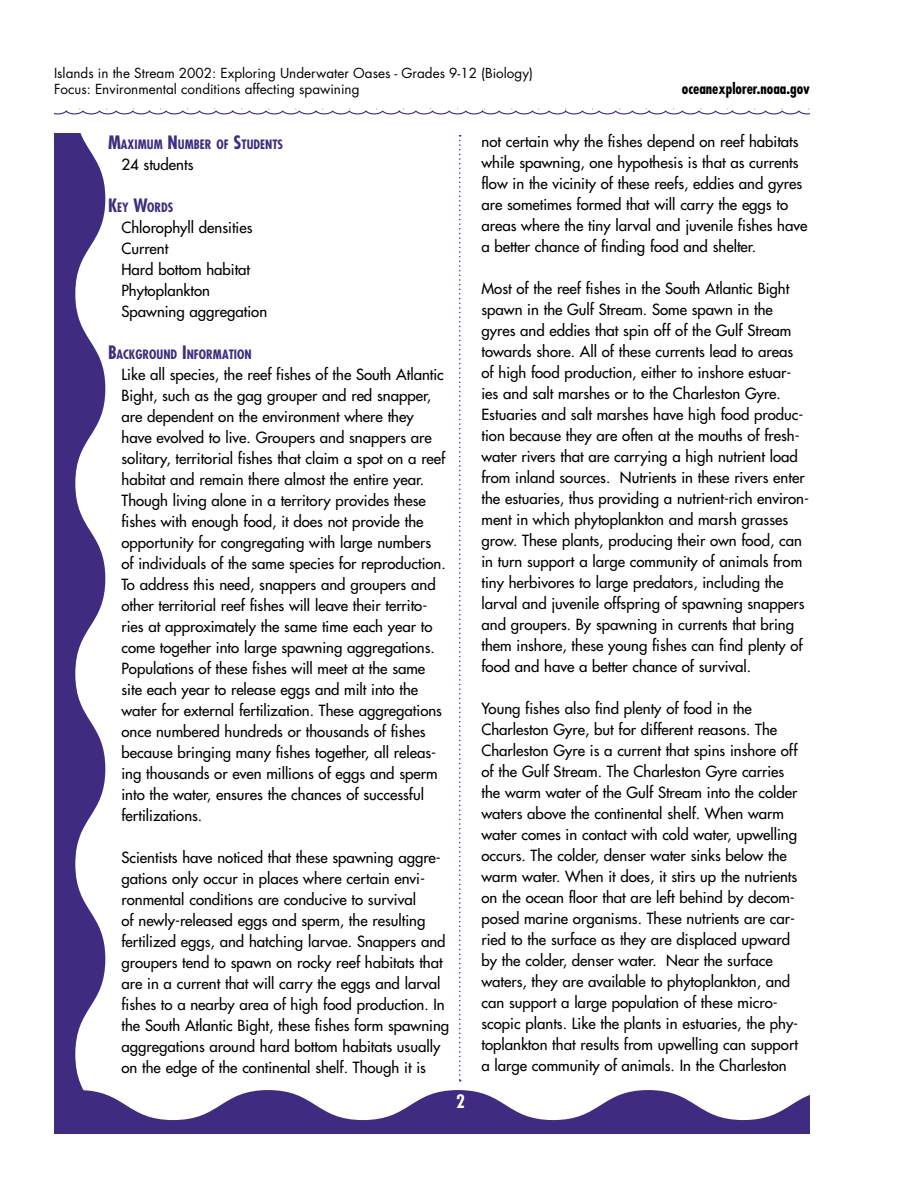
<style>
.page{position:relative;width:918px;height:1188px;background:#fff}
.page>*{position:absolute;margin:0;border:0;box-sizing:border-box;transform-origin:0 0}
.t1{font:700 condensed 18px "Futura";color:#fff}
.body_text_lists{font:15px/21px "Futura";color:#000}
.t2{font:700 condensed 15px "Futura";color:#000}
.t3{font:13.5px "Futura";color:#000}
.Sub_head{font:700 condensed 12.6px "Futura";color:#3f2d81}
.s1{font-size:18px}
</style>
<div class="page">
<svg style="left:54px;top:134px;width:51px;height:956px;fill:#3f2c81"></svg>
<svg style="left:54px;top:1090px;width:756px;height:44px"></svg>
<svg style="left:54px;top:108px;width:756px;height:7px"></svg>
<svg style="left:459px;top:135px;width:2px;height:947px"></svg>
<p class="t3" style="left:54px;top:64px;width:480px">Islands in the Stream 2002: Exploring Underwater Oases - Grades 9-12 (Biology)</p>
<p class="t3" style="left:54px;top:80px;width:307px">Focus: Environmental conditions affecting spawining</p>
<p class="t2" style="left:682px;top:79px;width:130px">oceanexplorer.noaa.gov</p>
<p class="Sub_head" style="left:108px;top:137px;width:177px"><span class="s1">M</span>AXIMUM <span class="s1">N</span>UMBER OF <span class="s1">S</span>TUDENTS</p>
<p class="body_text_lists" style="left:122px;top:154px;width:74px">24 students</p>
<p class="Sub_head" style="left:108px;top:200px;width:67px"><span class="s1">K</span>EY <span class="s1">W</span>ORDS</p>
<p class="body_text_lists" style="left:122px;top:217px;width:132px">Chlorophyll densities</p>
<p class="body_text_lists" style="left:122px;top:238px;width:48px">Current</p>
<p class="body_text_lists" style="left:122px;top:259px;width:130px">Hard bottom habitat</p>
<p class="body_text_lists" style="left:122px;top:280px;width:90px">Phytoplankton</p>
<p class="body_text_lists" style="left:122px;top:301px;width:147px">Spawning aggregation</p>
<p class="Sub_head" style="left:108px;top:347px;width:145px"><span class="s1">B</span>ACKGROUND <span class="s1">I</span>NFORMATION</p>
<p class="body_text_lists" style="left:122px;top:364px;width:326px">Like all species, the reef fishes of the South Atlantic Bight, such as the gag grouper and red snapper, are dependent on the environment where they have evolved to live. Groupers and snappers are solitary, territorial fishes that claim a spot on a reef habitat and remain there almost the entire year.<br>Though living alone in a territory provides these fishes with enough food, it does not provide the opportunity for congregating with large numbers of individuals of the same species for reproduction.<br>To address this need, snappers and groupers and other territorial reef fishes will leave their territo&shy;ries at approximately the same time each year to come together into large spawning aggregations.<br>Populations of these fishes will meet at the same site each year to release eggs and milt into the water for external fertilization. These aggregations once numbered hundreds or thousands of fishes because bringing many fishes together, all releas&shy;ing thousands or even millions of eggs and sperm into the water, ensures the chances of successful fertilizations.</p>
<p class="body_text_lists" style="left:122px;top:847px;width:329px">Scientists have noticed that these spawning aggre&shy;gations only occur in places where certain envi&shy;ronmental conditions are conducive to survival<br>of newly-released eggs and sperm, the resulting fertilized eggs, and hatching larvae. Snappers and groupers tend to spawn on rocky reef habitats that are in a current that will carry the eggs and larval fishes to a nearby area of high food production. In the South Atlantic Bight, these fishes form spawning aggregations around hard bottom habitats usually on the edge of the continental shelf. Though it is</p>
<p class="body_text_lists" style="left:482px;top:131px;width:327px">not certain why the fishes depend on reef habitats while spawning, one hypothesis is that as currents flow in the vicinity of these reefs, eddies and gyres are sometimes formed that will carry the eggs to areas where the tiny larval and juvenile fishes have a better chance of finding food and shelter.</p>
<p class="body_text_lists" style="left:482px;top:278px;width:329px">Most of the reef fishes in the South Atlantic Bight spawn in the Gulf Stream. Some spawn in the gyres and eddies that spin off of the Gulf Stream towards shore. All of these currents lead to areas<br>of high food production, either to inshore estuar&shy;ies and salt marshes or to the Charleston Gyre.<br>Estuaries and salt marshes have high food produc&shy;tion because they are often at the mouths of fresh&shy;water rivers that are carrying a high nutrient load from inland sources. Nutrients in these rivers enter the estuaries, thus providing a nutrient-rich environ&shy;ment in which phytoplankton and marsh grasses grow. These plants, producing their own food, can in turn support a large community of animals from tiny herbivores to large predators, including the larval and juvenile offspring of spawning snappers and groupers. By spawning in currents that bring them inshore, these young fishes can find plenty of food and have a better chance of survival.</p>
<p class="body_text_lists" style="left:482px;top:698px;width:318px">Young fishes also find plenty of food in the Charleston Gyre, but for different reasons. The Charleston Gyre is a current that spins inshore off of the Gulf Stream. The Charleston Gyre carries the warm water of the Gulf Stream into the colder waters above the continental shelf. When warm water comes in contact with cold water, upwelling occurs. The colder, denser water sinks below the warm water. When it does, it stirs up the nutrients on the ocean floor that are left behind by decom&shy;posed marine organisms. These nutrients are car&shy;ried to the surface as they are displaced upward by the colder, denser water. Near the surface waters, they are available to phytoplankton, and can support a large population of these micro&shy;scopic plants. Like the plants in estuaries, the phy&shy;toplankton that results from upwelling can support a large community of animals. In the Charleston</p>
<p class="t1" style="left:456px;top:1090px;width:10px">2</p>
</div>
